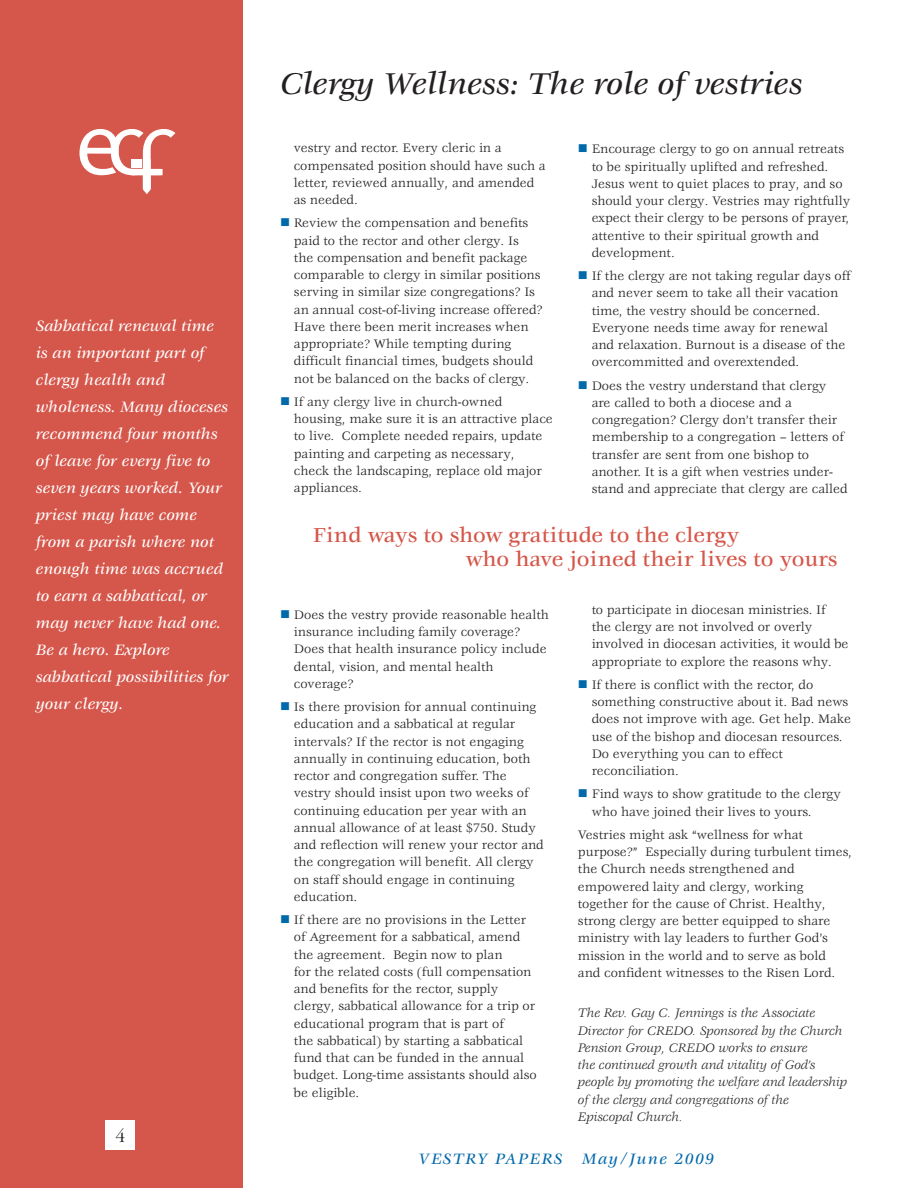
<style>
.page{position:relative;width:918px;height:1188px;background:#fff}
.page>*{position:absolute;margin:0;border:0;box-sizing:border-box;transform-origin:0 0}
.t1{font:italic 500 33px "Veljovic";letter-spacing:-.005em;color:#231f20}
.t2{font:500 22.2px/24.3px "Veljovic";color:#d5564a}
.t3{font:300 19.5px "Garamond";color:#231f20}
.t4{font:italic 500 16.5px/27px "Veljovic";color:#fff}
.t5{font:italic 500 16.5px "Veljovic";letter-spacing:.085em;color:#0069aa}
.t6{font:13.5px/17.2px "Veljovic";color:#231f20}
.t7{font:italic 13.5px/17.2px "Veljovic";color:#231f20}
</style>
<div class="page">
<div style="left:0;top:0;width:243px;height:1188px;background:#d5564a"></div>
<div style="left:105px;top:1120px;width:30px;height:30px;background:#fff"></div>
<svg style="left:79px;top:129px;width:96px;height:65px"></svg>
<p class="t4" style="left:36px;top:313px;width:195px">Sabbatical renewal time is an important part of clergy health and wholeness. Many dioceses recommend four months of leave for every five to seven years worked. Your priest may have come from a parish where not enough time was accrued to earn a sabbatical, or may never have had one.<br>Be a hero. Explore sabbatical possibilities for your clergy.</p>
<h3 class="t3" style="left:116px;top:1128px;width:11px">4</h3>
<h1 class="t1" style="left:280px;top:70px;width:524px">Clergy Wellness: The role of vestries</h1>
<p class="t6" style="left:294px;top:140px;width:254px">vestry and rector. Every cleric in a compensated position should have such a letter, reviewed annually, and amended as needed.</p>
<p class="t6" style="left:294px;top:215px;width:250px">Review the compensation and benefits paid to the rector and other clergy. Is<br>the compensation and benefit package comparable to clergy in similar positions serving in similar size congregations? Is an annual cost-of-living increase offered?<br>Have there been merit increases when appropriate? While tempting during difficult financial times, budgets should not be balanced on the backs of clergy.</p>
<p class="t6" style="left:294px;top:394px;width:260px">If any clergy live in church-owned housing, make sure it is an attractive place to live. Complete needed repairs, update painting and carpeting as necessary, check the landscaping, replace old major appliances.</p>
<p class="t6" style="left:592px;top:141px;width:260px">Encourage clergy to go on annual retreats to be spiritually uplifted and refreshed.<br>Jesus went to quiet places to pray, and so should your clergy. Vestries may rightfully expect their clergy to be persons of prayer, attentive to their spiritual growth and development.</p>
<p class="t6" style="left:592px;top:268px;width:261px">If the clergy are not taking regular days off and never seem to take all their vacation time, the vestry should be concerned.<br>Everyone needs time away for renewal and relaxation. Burnout is a disease of the overcommitted and overextended.</p>
<p class="t6" style="left:592px;top:378px;width:257px">Does the vestry understand that clergy are called to both a diocese and a congregation? Clergy don’t transfer their membership to a congregation – letters of transfer are sent from one bishop to another. It is a gift when vestries under&shy;stand and appreciate that clergy are called</p>
<h2 class="t2" style="left:465px;top:524px;width:373px;text-indent:-153px">Find ways to show gratitude to the clergy<br>who have joined their lives to yours</h2>
<p class="t6" style="left:592px;top:602px;width:258px">to participate in diocesan ministries. If the clergy are not involved or overly involved in diocesan activities, it would be appropriate to explore the reasons why.</p>
<p class="t6" style="left:592px;top:677px;width:261px">If there is conflict with the rector, do something constructive about it. Bad news does not improve with age. Get help. Make use of the bishop and diocesan resources.<br>Do everything you can to effect reconciliation.</p>
<p class="t6" style="left:592px;top:786px;width:251px">Find ways to show gratitude to the clergy who have joined their lives to yours.</p>
<p class="t6" style="left:578px;top:827px;width:275px">Vestries might ask “wellness for what purpose?” Especially during turbulent times, the Church needs strengthened and empowered laity and clergy, working together for the cause of Christ. Healthy, strong clergy are better equipped to share ministry with lay leaders to further God’s mission in the world and to serve as bold<br>and confident witnesses to the Risen Lord.</p>
<p class="t7" style="left:578px;top:1005px;width:271px">The Rev. Gay C. Jennings is the Associate Director for CREDO. Sponsored by the Church Pension Group, CREDO works to ensure<br>the continued growth and vitality of God’s people by promoting the welfare and leadership of the clergy and congregations of the Episcopal Church.</p>
<p class="t5" style="left:418px;top:1152px;width:297px">VESTRY PAPERS May/June 2009</p>
<p class="t6" style="left:294px;top:607px;width:256px">Does the vestry provide reasonable health insurance including family coverage?<br>Does that health insurance policy include dental, vision, and mental health coverage?</p>
<p class="t6" style="left:294px;top:699px;width:251px">Is there provision for annual continuing education and a sabbatical at regular intervals? If the rector is not engaging annually in continuing education, both rector and congregation suffer. The vestry should insist upon two weeks of continuing education per year with an annual allowance of at least $750. Study and reflection will renew your rector and the congregation will benefit. All clergy on staff should engage in continuing education.</p>
<p class="t6" style="left:294px;top:912px;width:244px">If there are no provisions in the Letter of Agreement for a sabbatical, amend the agreement. Begin now to plan<br>for the related costs (full compensation and benefits for the rector, supply clergy, sabbatical allowance for a trip or educational program that is part of<br>the sabbatical) by starting a sabbatical fund that can be funded in the annual budget. Long-time assistants should also be eligible.</p>
</div>
